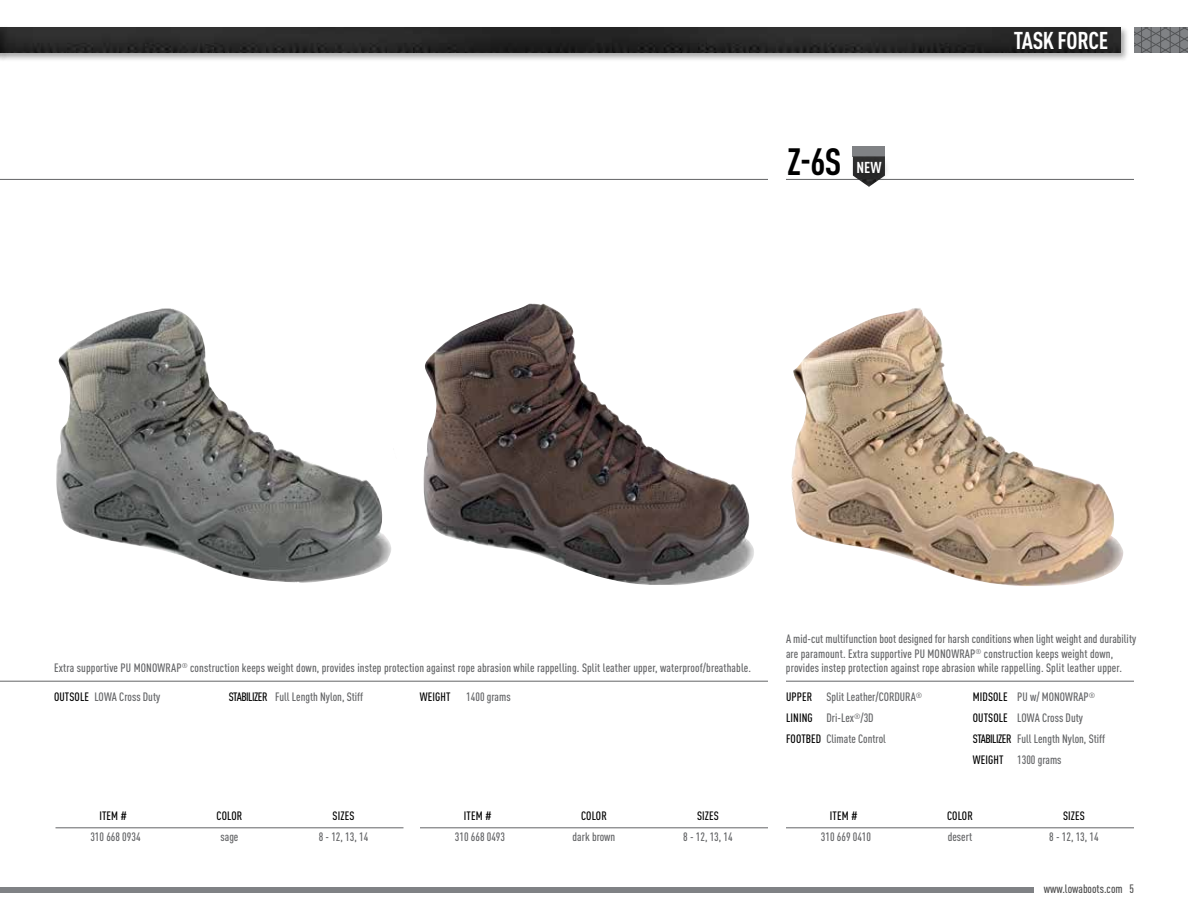
<style>
.page{position:relative;width:1188px;height:918px;background:#fff}
.page>*{position:absolute;margin:0;border:0;box-sizing:border-box;transform-origin:0 0}
.t1{font:700 condensed 37.5px "DIN Pro";color:#000}
.t2{font:700 condensed 24px "DIN Pro";color:#fff}
.t3{font:700 condensed 15.6px "DIN Pro";color:#fff}
.t4{font:500 condensed 12px/21px "DIN Pro";letter-spacing:.01em;color:#636466}
.t5{font:500 condensed 12px "DIN Pro";letter-spacing:.005em;color:#000}
.s1{color:#000}
</style>
<div class="page">
<svg style="left:1134px;top:27px;width:54px;height:25px"></svg>
<div style="left:0;top:26px;width:1130px;height:36px;background:#000;opacity:.35"></div>
<img style="left:10px;top:27px;width:1110px;height:25px">
<div style="left:0;top:26px;width:10px;height:36px;background:#000;opacity:.35"></div>
<svg style="left:0;top:27px;width:1px;height:25px"></svg>
<div style="left:0;top:887px;width:1034px;height:5px;background:#808285"></div>
<img style="left:56px;top:308px;width:335px;height:275px">
<img style="left:423px;top:304px;width:331px;height:281px">
<hr style="left:786px;top:681px;width:348px;height:1px;background:#636466">
<hr style="left:786px;top:179px;width:348px;height:1px;background:#636466">
<div style="left:853px;top:147px;width:32px;height:10px;background:#808285"></div>
<img style="left:863px;top:183px;width:12px;height:4px">
<div style="left:851px;top:156px;width:40px;height:27px;background:#000;opacity:.5"></div>
<hr style="left:420px;top:828px;width:348px;height:1px;background:#636466">
<hr style="left:56px;top:828px;width:348px;height:1px;background:#636466">
<hr style="left:786px;top:828px;width:348px;height:1px;background:#636466">
<hr style="left:0;top:681px;width:768px;height:1px;background:#636466">
<hr style="left:0;top:179px;width:768px;height:1px;background:#636466">
<img style="left:791px;top:308px;width:333px;height:278px">
<h1 class="t1" style="left:787px;top:139px;width:56px">Z-6S</h1>
<h3 class="t3" style="left:856px;top:158px;width:27px">NEW</h3>
<h2 class="t2" style="left:1014px;top:26px;width:11px">TASK</h2>
<h2 class="t2" style="left:1058px;top:26px;width:11px">FORCE</h2>
<p class="t4" style="left:54px;top:657px;width:698px">Extra supportive PU MONOWRAP <sup>®</sup> construction keeps weight down, provides instep protection against rope abrasion while rappelling. Split leather upper, waterproof/breathable.</p>
<p class="t5" style="left:54px;top:689px;width:17px">outsole</p>
<p class="t4" style="left:95px;top:686px;width:67px">LOWA Cross Duty</p>
<p class="t4" style="left:229px;top:686px;width:136px"><span class="s1">stabilizer</span> Full Length Nylon, Stiff</p>
<p class="t5" style="left:420px;top:689px;width:31px">weight</p>
<p class="t4" style="left:466px;top:686px;width:46px">1400 grams</p>
<p class="t5" style="left:99px;top:809px;width:29px">Item #</p>
<p class="t5" style="left:217px;top:809px;width:27px">Color</p>
<p class="t5" style="left:333px;top:809px;width:18px">sizes</p>
<p class="t4" style="left:90px;top:826px;width:52px">310 668 0934</p>
<p class="t4" style="left:221px;top:826px;width:19px">sage</p>
<p class="t4" style="left:319px;top:826px;width:51px">8 - 12, 13, 14</p>
<p class="t5" style="left:464px;top:809px;width:29px">Item #</p>
<p class="t5" style="left:581px;top:809px;width:27px">Color</p>
<p class="t5" style="left:697px;top:809px;width:18px">sizes</p>
<p class="t4" style="left:455px;top:826px;width:52px">310 668 0493</p>
<p class="t4" style="left:573px;top:826px;width:44px">dark brown</p>
<p class="t4" style="left:683px;top:826px;width:51px">8 - 12, 13, 14</p>
<p class="t4" style="left:786px;top:632px;width:352px;line-height:14.2px">A mid-cut multifunction boot designed for harsh conditions when light weight and durability are paramount. Extra supportive PU MONOWRAP <sup>®</sup> construction keeps weight down, provides instep protection against rope abrasion while rappelling. Split leather upper.</p>
<p class="t4" style="left:786px;top:686px;width:138px"><span class="s1">upper</span> Split Leather/CORDURA<sup>®<br></sup><span class="s1">Lining</span> Dri-Lex<sup>®</sup>/3D<br><span class="s1">footbed</span> Climate Control</p>
<p class="t5" style="left:973px;top:689px;width:13px">midsole</p>
<p class="t4" style="left:1017px;top:686px;width:80px">PU w/ MONOWRAP <sup>®</sup></p>
<p class="t4" style="left:973px;top:707px;width:134px;text-indent:44px">LOWA Cross Duty <span class="s1">stabilizer</span> Full Length Nylon, Stiff <span class="s1">weight</span></p>
<p class="t5" style="left:973px;top:710px;width:17px">outsole</p>
<p class="t4" style="left:1017px;top:749px;width:46px">1300 grams</p>
<p class="t5" style="left:830px;top:809px;width:29px">Item #</p>
<p class="t5" style="left:947px;top:809px;width:27px">Color</p>
<p class="t5" style="left:1063px;top:809px;width:18px">sizes</p>
<p class="t4" style="left:821px;top:826px;width:52px">310 669 0410</p>
<p class="t4" style="left:948px;top:826px;width:26px">desert</p>
<p class="t4" style="left:1049px;top:826px;width:51px">8 - 12, 13, 14</p>
<p class="t5" style="left:1044px;top:881px;width:92px">www.lowaboots.com 5</p>
</div>
